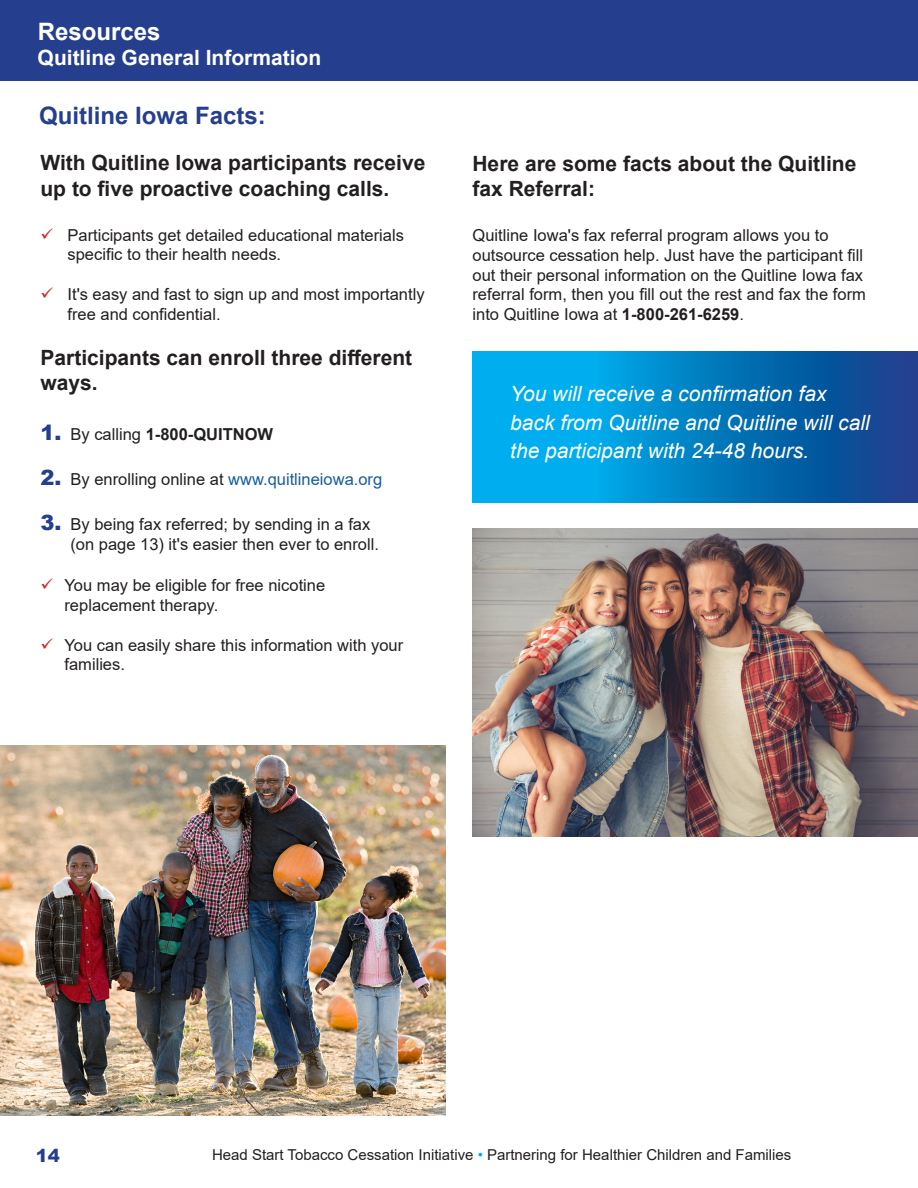
<style>
.page{position:relative;width:918px;height:1188px;background:#fff}
.page>*{position:absolute;margin:0;border:0;box-sizing:border-box;transform-origin:0 0}
.t1{font:700 24px "Arial";color:#253f8e}
.t2{font:700 24px "Arial";color:#fff}
.t3{font:700 21px/25.2px "Arial";color:#231f20}
.t4{font:italic 21px/28.5px "Arial";color:#fff}
.t5{font:700 21px "Arial";color:#fff}
.t6{font:900 18px "Arial";color:#253f8e}
.t7{font:16.5px/19.8px "Arial";color:#231f20}
.t8{font:16.5px "Arial";color:#175d9e}
.t9{font:700 16.5px "Arial";color:#231f20}
.t10{font:15px "Arial";color:#231f20}
.s1{color:#d1232a}
.s2{font-weight:900;font-size:21px;color:#253f8e}
.s3{font-weight:400}
.s4{color:#231f20}
.s5{font-weight:700}
.s6{color:#00aeef}
</style>
<div class="page">
<div style="left:0;top:0;width:918px;height:81px;background:#253f8e"></div>
<img style="left:0;top:746px;width:446px;height:369px">
<svg style="left:472px;top:351px;width:446px;height:151px;background:#0480c4"></svg>
<img style="left:472px;top:528px;width:446px;height:308px">
<h1 class="t2" style="left:38px;top:15px;width:124px">Resources</h1>
<p class="t5" style="left:38px;top:43px;width:285px">Quitline General Information</p>
<h1 class="t1" style="left:39px;top:98px;width:228px">Quitline Iowa Facts:</h1>
<p class="t3" style="left:41px;top:151px;width:386px">With Quitline Iowa participants receive up to five proactive coaching calls.</p>
<p class="t7" style="left:68px;top:225px;width:338px;text-indent:-27px"><span class="s1">✓</span> Participants get detailed educational materials specific to their health needs.</p>
<p class="t7" style="left:68px;top:284px;width:359px;text-indent:-27px"><span class="s1">✓</span> It's easy and fast to sign up and most importantly free and confidential.</p>
<p class="t3" style="left:40px;top:345px;width:373px">Participants can enroll three different ways.</p>
<p class="t9" style="left:40px;top:423px;width:234px"><span class="s2">1.</span> <span class="s3">By calling</span> 1-800-QUITNOW</p>
<p class="t8" style="left:40px;top:468px;width:343px"><span class="s2">2.</span> <span class="s4">By enrolling online at</span> www.quitlineiowa.org</p>
<p class="t7" style="left:70px;top:515px;width:310px;text-indent:-30px"><span class="s2">3.</span> By being fax referred; by sending in a fax (on page 13) it's easier then ever to enroll.</p>
<p class="t7" style="left:65px;top:575px;width:262px;text-indent:-24px"><span class="s1">✓</span> You may be eligible for free nicotine replacement therapy.</p>
<p class="t7" style="left:65px;top:635px;width:340px;text-indent:-24px"><span class="s1">✓</span> You can easily share this information with your families.</p>
<p class="t3" style="left:472px;top:151px;width:385px">Here are some facts about the Quitline fax Referral:</p>
<p class="t7" style="left:472px;top:225px;width:395px">Quitline Iowa's fax referral program allows you to outsource cessation help. Just have the participant fill out their personal information on the Quitline Iowa fax referral form, then you fill out the rest and fax the form into Quitline Iowa at <span class="s5">1-800-261-6259</span>.</p>
<p class="t4" style="left:510px;top:380px;width:361px">You will receive a confirmation fax back from Quitline and Quitline will call the participant with 24-48 hours.</p>
<p class="t6" style="left:36px;top:1142px;width:26px">14</p>
<p class="t10" style="left:212px;top:1144px;width:581px">Head Start Tobacco Cessation Initiative <span class="s6">•</span> Partnering for Healthier Children and Families</p>
</div>
